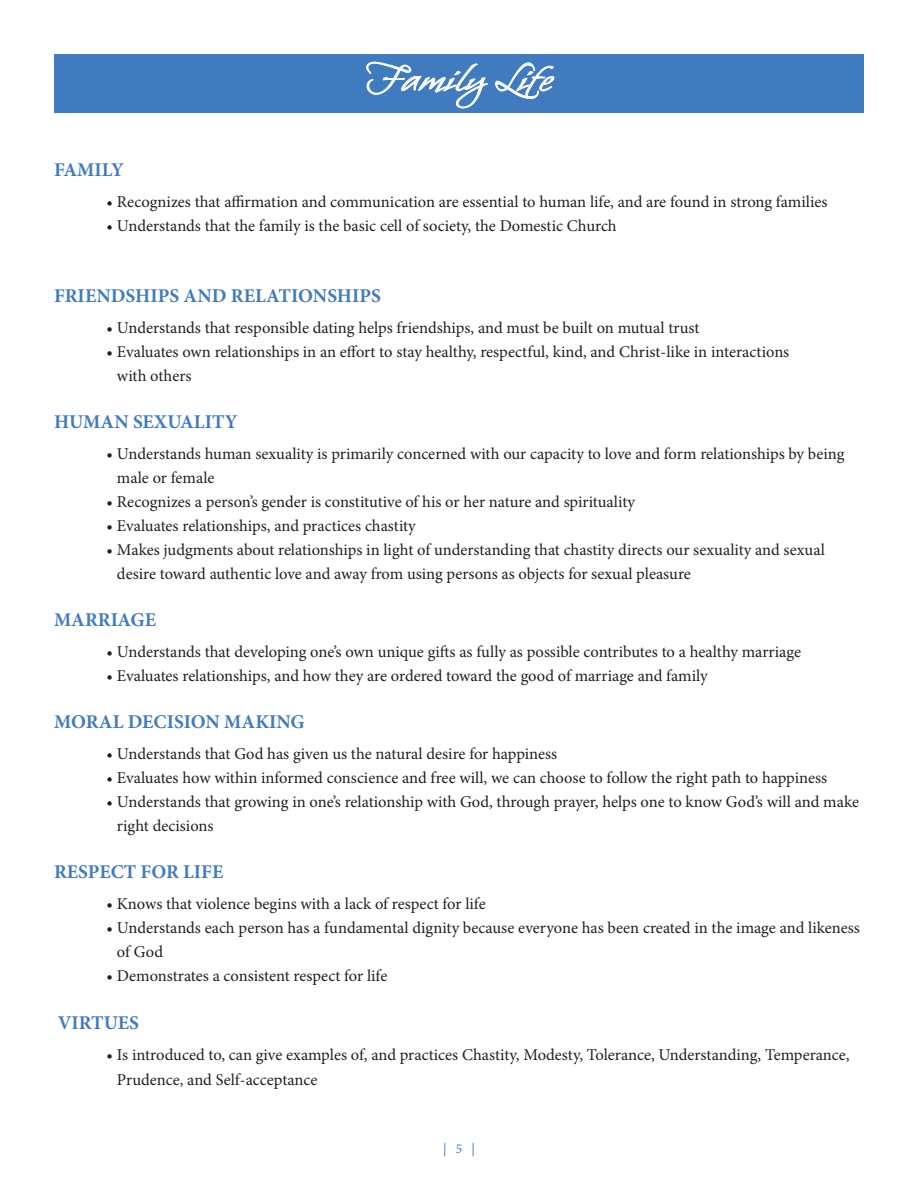
<style>
.page{position:relative;width:918px;height:1188px;background:#fff}
.page>*{position:absolute;margin:0;border:0;box-sizing:border-box;transform-origin:0 0}
.t1{font:48px "Whisper ROB";letter-spacing:.01em;color:#fff}
.t2{font:700 19.5px "Minion Pro";color:#417bbf}
.t3{font:16.5px/24px "Minion Pro";letter-spacing:-.005em;color:#231f20}
.t4{font:13.5px "Minion Pro";color:#417bbf}
</style>
<div class="page">
<div style="left:54px;top:54px;width:810px;height:58px;background:#417bbf"></div>
<svg style="left:366px;top:61px;width:122px;height:48px"></svg>
<svg style="left:495px;top:62px;width:59px;height:37px"></svg>
<p class="t1" style="left:366px;top:54px;width:187px">Family Life</p>
<p class="t2" style="left:54px;top:156px;width:72px">FAMILY</p>
<p class="t3" style="left:106px;top:190px;width:723px">• Recognizes that affirmation and communication are essential to human life, and are found in strong families</p>
<p class="t3" style="left:106px;top:214px;width:512px">• Understands that the family is the basic cell of society, the Domestic Church</p>
<p class="t2" style="left:54px;top:282px;width:329px">FRIENDSHIPS AND RELATIONSHIPS</p>
<p class="t3" style="left:106px;top:316px;width:595px">• Understands that responsible dating helps friendships, and must be built on mutual trust</p>
<p class="t3" style="left:117px;top:340px;width:674px;text-indent:-10px">• Evaluates own relationships in an effort to stay healthy, respectful, kind, and Christ-like in interactions with others</p>
<p class="t2" style="left:54px;top:408px;width:185px">HUMAN SEXUALITY</p>
<p class="t3" style="left:117px;top:442px;width:729px;text-indent:-10px">• Understands human sexuality is primarily concerned with our capacity to love and form relationships by being male or female</p>
<p class="t3" style="left:106px;top:490px;width:530px">• Recognizes a person’s gender is constitutive of his or her nature and spirituality</p>
<p class="t3" style="left:106px;top:514px;width:311px">• Evaluates relationships, and practices chastity</p>
<p class="t3" style="left:117px;top:538px;width:709px;text-indent:-10px">• Makes judgments about relationships in light of understanding that chastity directs our sexuality and sexual desire toward authentic love and away from using persons as objects for sexual pleasure</p>
<p class="t2" style="left:54px;top:606px;width:104px">MARRIAGE</p>
<p class="t3" style="left:106px;top:640px;width:696px">• Understands that developing one’s own unique gifts as fully as possible contributes to a healthy marriage</p>
<p class="t3" style="left:106px;top:664px;width:603px">• Evaluates relationships, and how they are ordered toward the good of marriage and family</p>
<p class="t2" style="left:54px;top:708px;width:252px">MORAL DECISION MAKING</p>
<p class="t3" style="left:106px;top:742px;width:452px">• Understands that God has given us the natural desire for happiness</p>
<p class="t3" style="left:106px;top:766px;width:722px">• Evaluates how within informed conscience and free will, we can choose to follow the right path to happiness</p>
<p class="t3" style="left:117px;top:790px;width:744px;text-indent:-10px">• Understands that growing in one’s relationship with God, through prayer, helps one to know God’s will and make right decisions</p>
<p class="t2" style="left:54px;top:858px;width:171px">RESPECT FOR LIFE</p>
<p class="t3" style="left:106px;top:892px;width:381px">• Knows that violence begins with a lack of respect for life</p>
<p class="t3" style="left:117px;top:916px;width:744px;text-indent:-10px">• Understands each person has a fundamental dignity because everyone has been created in the image and likeness of God</p>
<p class="t3" style="left:106px;top:964px;width:282px">• Demonstrates a consistent respect for life</p>
<p class="t2" style="left:58px;top:1009px;width:83px">VIRTUES</p>
<p class="t3" style="left:117px;top:1043px;width:734px;line-height:24.8px;text-indent:-10px">• Is introduced to, can give examples of, and practices Chastity, Modesty, Tolerance, Understanding, Temperance,<br>Prudence, and Self-acceptance</p>
<p class="t4" style="left:443px;top:1140px;width:33px">| 5 |</p>
</div>
